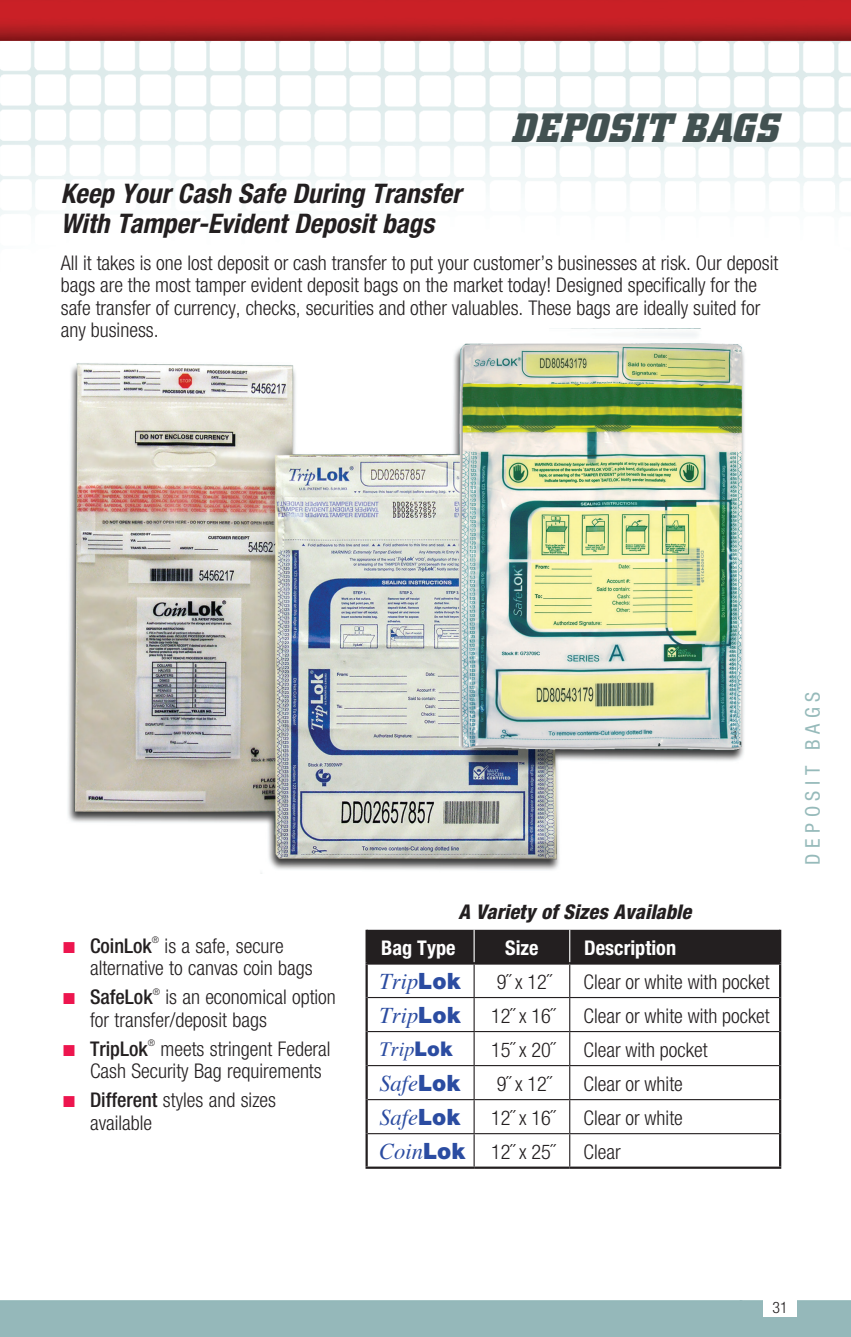
<style>
.page{position:relative;width:851px;height:1337px;background:#fff}
.page>*{position:absolute;margin:0;border:0;box-sizing:border-box;transform-origin:0 0}
.t1{font:italic 700 40.5px "City";letter-spacing:.02em;color:#425151}
.t2{font:italic 700 condensed 27px/29.2px "Helvetica Neue";color:#231f20}
.t3{font:italic 22.5px "Times";color:#2b4ca1}
.t4{font:300 condensed 20.25px/22.5px "Helvetica Neue";color:#231f20}
.t5{font:500 condensed 20.25px "Helvetica Neue";color:#231f20}
.t6{font:italic 800 condensed 20.25px "Helvetica Neue";color:#231f20}
.t7{font:700 condensed 20.25px "Helvetica Neue";color:#fff}
.t8{font:condensed 20.25px "Helvetica Neue";letter-spacing:.275em;color:#96baba}
.t9{font:italic 20.25px "Times";color:#2b4ca1}
.t10{font:300 condensed 15.75px "Helvetica Neue";color:#231f20}
.t11{font:300 condensed 9.22px "Helvetica Neue";color:#231f20}
.s1{color:#ed154e}
.s2{font-weight:500}
.s3{font-family:"Helvetica Neue";font-weight:900;font-style:normal}
.s4{font-family:"Times";font-weight:400;font-style:italic;font-stretch:normal;font-size:22.5px;color:#2b4ca1}
.s5{font-weight:900;font-stretch:normal;font-size:22.5px;color:#2b4ca1}
</style>
<div class="page">
<img style="left:0;top:40px;width:850px;height:176px">
<svg style="left:0;top:0;width:850px;height:40px;background:#b91e23"></svg>
<img style="left:68px;top:328px;width:677px;height:542px">
<div style="left:368px;top:929px;width:411px;height:33px;background:#231f20"></div>
<hr style="left:365px;top:929px;width:3px;height:33px;background:#231f20">
<hr style="left:779px;top:929px;width:2px;height:33px;background:#231f20">
<hr style="left:473px;top:929px;width:1px;height:33px;background:#fff">
<hr style="left:473px;top:964px;width:1px;height:33px;background:#231f20">
<hr style="left:569px;top:964px;width:1px;height:33px;background:#231f20">
<hr style="left:473px;top:998px;width:1px;height:33px;background:#231f20">
<hr style="left:569px;top:998px;width:1px;height:33px;background:#231f20">
<hr style="left:473px;top:1066px;width:1px;height:33px;background:#231f20">
<hr style="left:569px;top:1066px;width:1px;height:33px;background:#231f20">
<hr style="left:473px;top:1100px;width:1px;height:33px;background:#231f20">
<hr style="left:569px;top:1100px;width:1px;height:33px;background:#231f20">
<hr style="left:473px;top:1134px;width:1px;height:32px;background:#231f20">
<hr style="left:569px;top:1134px;width:1px;height:32px;background:#231f20">
<hr style="left:368px;top:997px;width:106px;height:1px;background:#231f20">
<hr style="left:474px;top:997px;width:95px;height:1px;background:#231f20">
<hr style="left:569px;top:997px;width:210px;height:1px;background:#231f20">
<hr style="left:368px;top:1065px;width:106px;height:1px;background:#231f20">
<hr style="left:474px;top:1065px;width:95px;height:1px;background:#231f20">
<hr style="left:569px;top:1065px;width:210px;height:1px;background:#231f20">
<hr style="left:368px;top:1099px;width:106px;height:1px;background:#231f20">
<hr style="left:474px;top:1099px;width:95px;height:1px;background:#231f20">
<hr style="left:569px;top:1099px;width:210px;height:1px;background:#231f20">
<hr style="left:368px;top:1031px;width:106px;height:1px;background:#231f20">
<hr style="left:474px;top:1031px;width:95px;height:1px;background:#231f20">
<hr style="left:569px;top:1031px;width:210px;height:1px;background:#231f20">
<hr style="left:368px;top:1133px;width:106px;height:1px;background:#231f20">
<hr style="left:474px;top:1133px;width:95px;height:1px;background:#231f20">
<hr style="left:569px;top:1133px;width:210px;height:1px;background:#231f20">
<hr style="left:473px;top:1032px;width:1px;height:33px;background:#231f20">
<hr style="left:569px;top:1032px;width:1px;height:33px;background:#231f20">
<hr style="left:569px;top:929px;width:1px;height:33px;background:#fff">
<hr style="left:365px;top:962px;width:109px;height:2px;background:#231f20">
<hr style="left:365px;top:964px;width:3px;height:33px;background:#231f20">
<hr style="left:474px;top:962px;width:95px;height:2px;background:#231f20">
<hr style="left:569px;top:962px;width:212px;height:2px;background:#231f20">
<hr style="left:779px;top:964px;width:2px;height:33px;background:#231f20">
<hr style="left:365px;top:997px;width:3px;height:34px;background:#231f20">
<hr style="left:779px;top:997px;width:2px;height:34px;background:#231f20">
<hr style="left:365px;top:1031px;width:3px;height:34px;background:#231f20">
<hr style="left:779px;top:1031px;width:2px;height:34px;background:#231f20">
<hr style="left:365px;top:1065px;width:3px;height:34px;background:#231f20">
<hr style="left:779px;top:1065px;width:2px;height:34px;background:#231f20">
<hr style="left:365px;top:1099px;width:3px;height:34px;background:#231f20">
<hr style="left:779px;top:1099px;width:2px;height:34px;background:#231f20">
<hr style="left:365px;top:1133px;width:3px;height:33px;background:#231f20">
<hr style="left:779px;top:1133px;width:2px;height:33px;background:#231f20">
<hr style="left:365px;top:1166px;width:109px;height:2px;background:#231f20">
<hr style="left:474px;top:1166px;width:95px;height:2px;background:#231f20">
<hr style="left:569px;top:1166px;width:212px;height:2px;background:#231f20">
<h1 class="t1" style="left:511px;top:105px;width:268px">DEPOSIT BAGS</h1>
<h2 class="t2" style="left:61px;top:179px;width:401px">Keep Your Cash Safe During Transfer<br>With Tamper-Evident Deposit bags</h2>
<p class="t4" style="left:61px;top:251px;width:719px">All it takes is one lost deposit or cash transfer to put your customer’s businesses at risk. Our deposit bags are the most tamper evident deposit bags on the market today! Designed specifically for the safe transfer of currency, checks, securities and other valuables. These bags are ideally suited for any business.</p>
<p class="t5" style="left:63px;top:933px;width:90px"><span class="s1">■•</span> CoinLok</p>
<p class="t11" style="left:152px;top:934px;width:9px">®</p>
<p class="t4" style="left:90px;top:934px;width:224px;text-indent:75px">is a safe, secure alternative to canvas coin bags</p>
<p class="t5" style="left:63px;top:985px;width:91px"><span class="s1">■•</span> SafeLok</p>
<p class="t11" style="left:153px;top:986px;width:9px">®</p>
<p class="t4" style="left:90px;top:985px;width:247px;text-indent:75px">is an economical option for transfer/deposit bags</p>
<p class="t5" style="left:63px;top:1036px;width:86px"><span class="s1">■•</span> TripLok</p>
<p class="t11" style="left:148px;top:1037px;width:9px">®</p>
<p class="t4" style="left:90px;top:1037px;width:242px;text-indent:70px">meets stringent Federal<br>Cash Security Bag requirements</p>
<p class="t4" style="left:90px;top:1088px;width:187px;text-indent:-27px"><span class="s1">■•</span> <span class="s2">Different</span> styles and sizes available</p>
<p class="t6" style="left:458px;top:898px;width:234px">A Variety of Sizes Available</p>
<p class="t7" style="left:381px;top:935px;width:76px">Bag Type</p>
<p class="t7" style="left:505px;top:935px;width:35px">Size</p>
<p class="t7" style="left:584px;top:935px;width:93px">Description</p>
<p class="t3" style="left:379px;top:962px;width:82px">Trip<span class="s3">Lok</span></p>
<p class="t4" style="left:497px;top:970px;width:55px">9˝ x 12˝</p>
<p class="t4" style="left:583px;top:970px;width:188px">Clear or white with pocket</p>
<p class="t3" style="left:379px;top:996px;width:82px">Trip<span class="s3">Lok</span></p>
<p class="t4" style="left:491px;top:1004px;width:65px">12˝ x 16˝</p>
<p class="t4" style="left:583px;top:1004px;width:188px">Clear or white with pocket</p>
<p class="t9" style="left:379px;top:1032px;width:74px">Trip<span class="s3">Lok</span></p>
<p class="t4" style="left:491px;top:1038px;width:65px">15˝ x 20˝</p>
<p class="t4" style="left:583px;top:1038px;width:126px">Clear with pocket</p>
<p class="t3" style="left:379px;top:1064px;width:82px">Safe<span class="s3">Lok</span></p>
<p class="t4" style="left:497px;top:1072px;width:55px">9˝ x 12˝</p>
<p class="t4" style="left:583px;top:1072px;width:101px">Clear or white</p>
<p class="t3" style="left:379px;top:1098px;width:82px">Safe<span class="s3">Lok</span></p>
<p class="t4" style="left:491px;top:1106px;width:65px">12˝ x 16˝</p>
<p class="t4" style="left:583px;top:1106px;width:101px">Clear or white</p>
<p class="t4" style="left:379px;top:1140px;width:177px"><span class="s4">Coin</span><span class="s5">Lok</span> 12˝ x 25˝</p>
<p class="t4" style="left:583px;top:1140px;width:39px">Clear</p>
<p class="t8" style="left:801px;top:864px;width:175px;rotate:-90deg">Deposit Bags</p>
<p class="t10" style="left:772px;top:1298px;width:17px">31</p>
</div>
